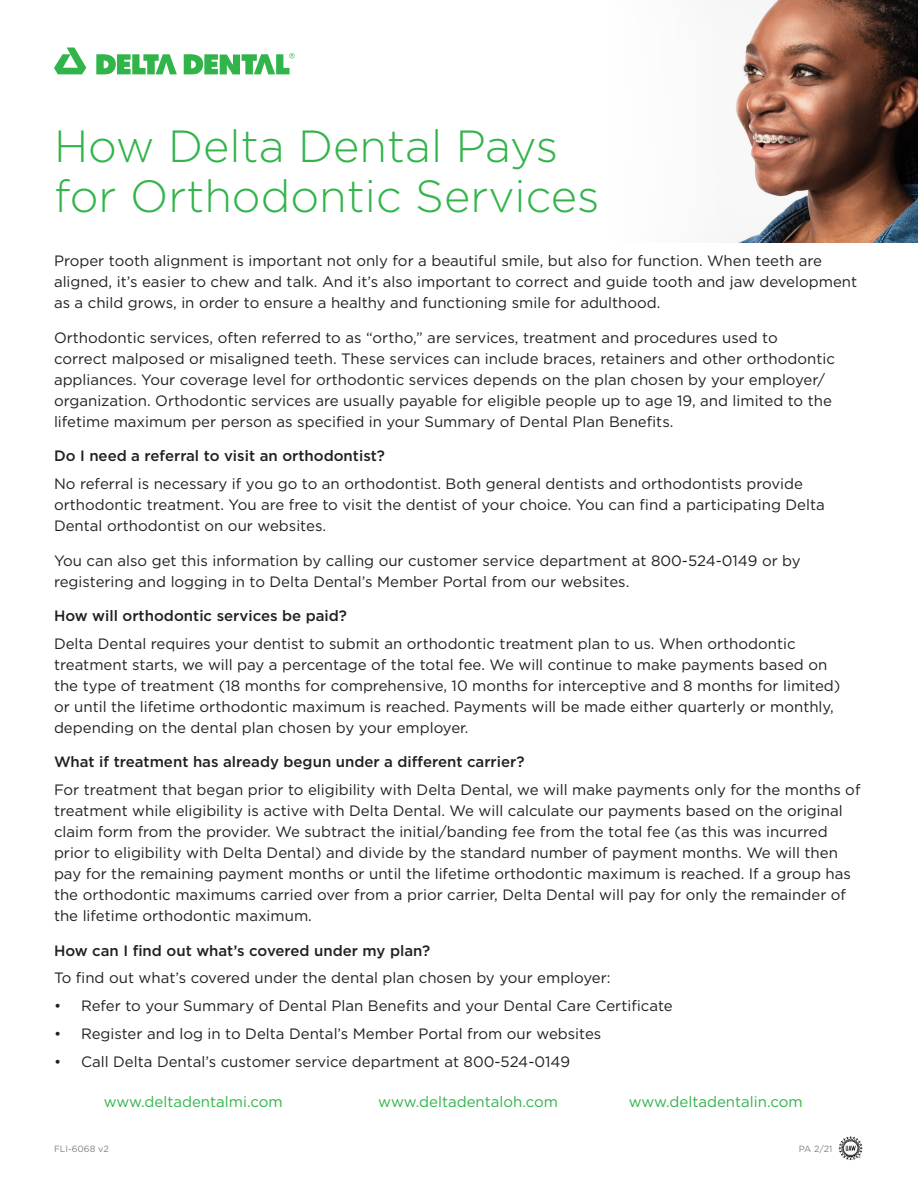
<style>
.page{position:relative;width:918px;height:1188px;background:#fff}
.page>*{position:absolute;margin:0;border:0;box-sizing:border-box;transform-origin:0 0}
.HEADLINE{font:300 45px/49.5px "Gotham";color:#31b44a}
.BODY{font:15px/21px "Gotham";color:#231f20}
.SUBHEAD{font:500 15px "Gotham";color:#231f20}
.t1{font:15px "Gotham";color:#31b44a}
.FILE_INFO{font:9px "Gotham";color:#808285}
</style>
<div class="page">
<svg style="left:839px;top:1136px;width:24px;height:24px"></svg>
<svg style="left:54px;top:48px;width:32px;height:26px"></svg>
<svg style="left:96px;top:54px;width:81px;height:21px"></svg>
<svg style="left:184px;top:53px;width:111px;height:22px"></svg>
<img style="left:735px;top:0;width:183px;height:243px">
<p class="HEADLINE" style="left:54px;top:120px;width:547px">How Delta Dental Pays for Orthodontic Services</p>
<p class="BODY" style="left:54px;top:250px;width:805px">Proper tooth alignment is important not only for a beautiful smile, but also for function. When teeth are aligned, it’s easier to chew and talk. And it’s also important to correct and guide tooth and jaw development as a child grows, in order to ensure a healthy and functioning smile for adulthood.</p>
<p class="BODY" style="left:54px;top:327px;width:782px">Orthodontic services, often referred to as “ortho,” are services, treatment and procedures used to<br>correct malposed or misaligned teeth. These services can include braces, retainers and other orthodontic appliances. Your coverage level for orthodontic services depends on the plan chosen by your employer/ organization. Orthodontic services are usually payable for eligible people up to age 19, and limited to the lifetime maximum per person as specified in your Summary of Dental Plan Benefits.</p>
<p class="SUBHEAD" style="left:54px;top:446px;width:333px">Do I need a referral to visit an orthodontist?</p>
<p class="BODY" style="left:54px;top:473px;width:772px">No referral is necessary if you go to an orthodontist. Both general dentists and orthodontists provide orthodontic treatment. You are free to visit the dentist of your choice. You can find a participating Delta<br>Dental orthodontist on our websites.</p>
<p class="BODY" style="left:54px;top:550px;width:748px">You can also get this information by calling our customer service department at 800-524-0149 or by registering and logging in to Delta Dental’s Member Portal from our websites.</p>
<p class="SUBHEAD" style="left:54px;top:606px;width:295px">How will orthodontic services be paid?</p>
<p class="BODY" style="left:54px;top:633px;width:788px">Delta Dental requires your dentist to submit an orthodontic treatment plan to us. When orthodontic treatment starts, we will pay a percentage of the total fee. We will continue to make payments based on the type of treatment (18 months for comprehensive, 10 months for interceptive and 8 months for limited) or until the lifetime orthodontic maximum is reached. Payments will be made either quarterly or monthly, depending on the dental plan chosen by your employer.</p>
<p class="SUBHEAD" style="left:54px;top:752px;width:472px">What if treatment has already begun under a different carrier?</p>
<p class="BODY" style="left:54px;top:779px;width:808px">For treatment that began prior to eligibility with Delta Dental, we will make payments only for the months of treatment while eligibility is active with Delta Dental. We will calculate our payments based on the original claim form from the provider. We subtract the initial/banding fee from the total fee (as this was incurred prior to eligibility with Delta Dental) and divide by the standard number of payment months. We will then pay for the remaining payment months or until the lifetime orthodontic maximum is reached. If a group has the orthodontic maximums carried over from a prior carrier, Delta Dental will pay for only the remainder of the lifetime orthodontic maximum.</p>
<p class="SUBHEAD" style="left:54px;top:941px;width:378px">How can I find out what’s covered under my plan?</p>
<p class="BODY" style="left:54px;top:967px;width:558px">To find out what’s covered under the dental plan chosen by your employer:</p>
<p class="BODY" style="left:54px;top:995px;width:620px">• Refer to your Summary of Dental Plan Benefits and your Dental Care Certificate</p>
<p class="BODY" style="left:54px;top:1023px;width:549px">• Register and log in to Delta Dental’s Member Portal from our websites</p>
<p class="BODY" style="left:54px;top:1051px;width:518px">• Call Delta Dental’s customer service department at 800-524-0149</p>
<p class="t1" style="left:104px;top:1092px;width:180px">www.deltadentalmi.com</p>
<p class="t1" style="left:378px;top:1092px;width:181px">www.deltadentaloh.com</p>
<p class="t1" style="left:629px;top:1092px;width:175px">www.deltadentalin.com</p>
<p class="FILE_INFO" style="left:54px;top:1143px;width:56px">FLI-6068 v2</p>
<p class="FILE_INFO" style="left:799px;top:1143px;width:35px">PA 2/21</p>
</div>
